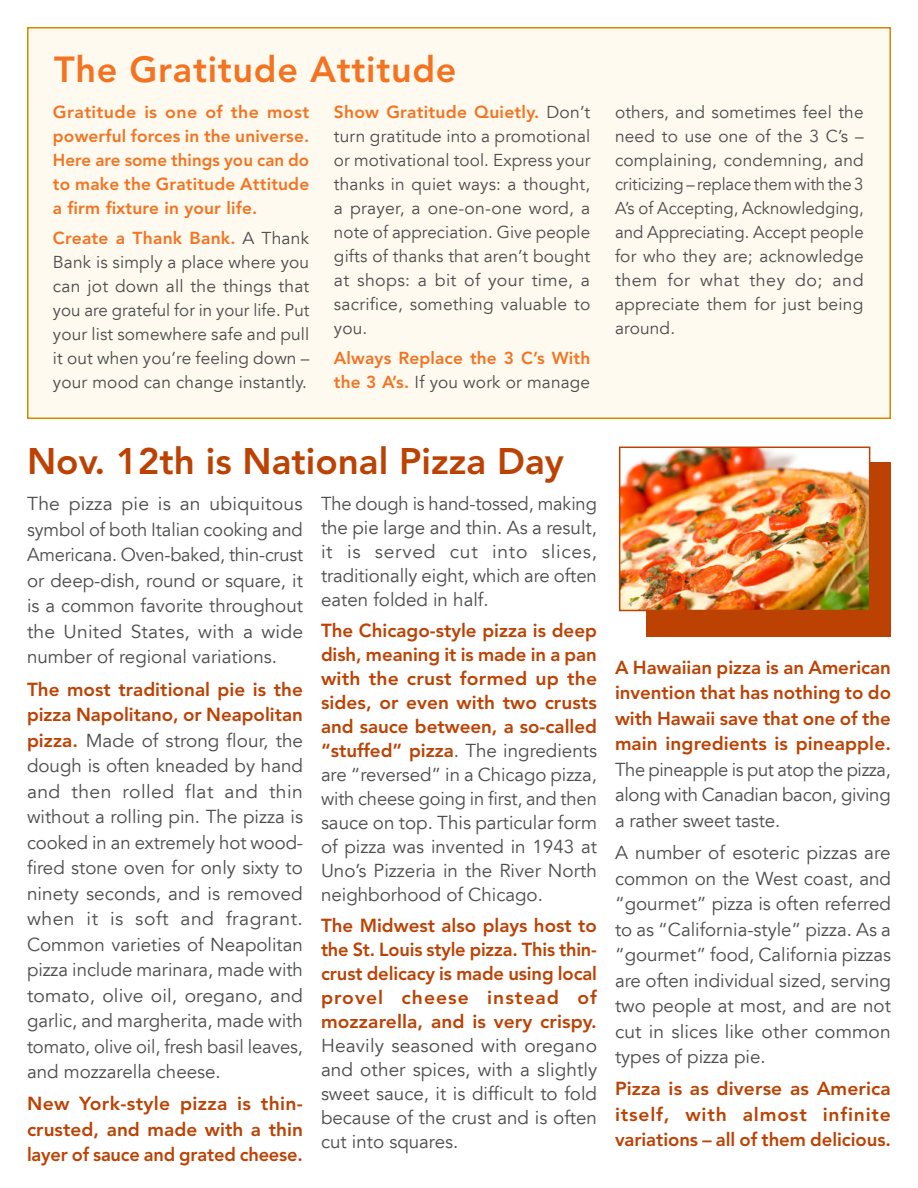
<style>
.page{position:relative;width:918px;height:1188px;background:#fff}
.page>*{position:absolute;margin:0;border:0;box-sizing:border-box;transform-origin:0 0}
.t1{font:800 36.75px "Avenir LT Std";color:#bc4203}
.t2{font:800 36px "Avenir LT Std";letter-spacing:.02em;color:#f37321}
.t3{font:18.75px/25.5px "Avenir LT";color:#4b4c4d;text-align:justify}
.t4{font:800 18.75px/25.5px "Avenir LT Std";letter-spacing:.005em;color:#bc4203;text-align:justify}
.t5{font:17.25px/24px "Avenir LT";letter-spacing:.015em;color:#4b4c4d;text-align:justify}
.t6{font:800 17.25px/24px "Avenir LT Std";letter-spacing:.01em;color:#f37321;text-align:justify}
.s1{font-family:"Avenir LT Std";font-weight:800;color:#f37321}
.s2{font-family:"Avenir LT";font-weight:400;color:#4b4c4d}
.s3{font-family:"Avenir LT Std";font-weight:800;color:#bc4203}
</style>
<div class="page">
<div style="left:27px;top:27px;width:864px;height:392px;background:#fefaf0;border:2px solid #d78800"></div>
<div style="left:647px;top:462px;width:244px;height:174px;background:#bc4203"></div>
<img style="left:622px;top:450px;width:245px;height:158px">
<div style="left:619px;top:447px;width:251px;height:164px;border:2px solid #bc4203"></div>
<p class="t2" style="left:54px;top:48px;width:404px">The Gratitude Attitude</p>
<p class="t6" style="left:53px;top:100px;width:258px">Gratitude is one of the most powerful forces in the universe.<br>Here are some things you can do to make the Gratitude Attitude a firm fixture in your life.</p>
<p class="t5" style="left:53px;top:227px;width:258px"><span class="s1">Create a Thank Bank.</span> A Thank Bank is simply a place where you can jot down all the things that you are grateful for in your life. Put your list somewhere safe and pull it out when you’re feeling down – your mood can change instantly.</p>
<p class="t5" style="left:334px;top:100px;width:258px"><span class="s1">Show Gratitude Quietly.</span> Don’t turn gratitude into a promotional or motivational tool. Express your thanks in quiet ways: a thought, a prayer, a one-on-one word, a note of appreciation. Give people gifts of thanks that aren’t bought at shops: a bit of your time, a sacrifice, something valuable to you.</p>
<p class="t6" style="left:334px;top:346px;width:258px">Always Replace the 3 C’s With the 3 A’s. <span class="s2">If you work or manage</span></p>
<p class="t5" style="left:615px;top:100px;width:250px">others, and sometimes feel the need to use one of the 3 C’s – complaining, condemning, and criticizing – replace them with the 3<br>A’s of Accepting, Acknowledging, and Appreciating. Accept people for who they are; acknowledge them for what they do; and appreciate them for just being around.</p>
<p class="t1" style="left:27px;top:440px;width:538px">Nov. 12th is National Pizza Day</p>
<p class="t3" style="left:27px;top:492px;width:278px">The pizza pie is an ubiquitous symbol of both Italian cooking and Americana. Oven-baked, thin-crust or deep-dish, round or square, it is a common favorite throughout the United States, with a wide number of regional variations.</p>
<p class="t3" style="left:27px;top:677px;width:278px"><span class="s3">The most traditional pie is the pizza Napolitano, or Neapolitan pizza.</span> Made of strong flour, the dough is often kneaded by hand and then rolled flat and thin without a rolling pin. The pizza is cooked in an extremely hot wood&shy;fired stone oven for only sixty to ninety seconds, and is removed when it is soft and fragrant.<br>Common varieties of Neapolitan pizza include marinara, made with tomato, olive oil, oregano, and garlic, and margherita, made with tomato, olive oil, fresh basil leaves, and mozzarella cheese.</p>
<p class="t4" style="left:27px;top:1091px;width:278px">New York-style pizza is thin&shy;crusted, and made with a thin layer of sauce and grated cheese.</p>
<p class="t3" style="left:321px;top:492px;width:278px;line-height:24px">The dough is hand-tossed, making the pie large and thin. As a result, it is served cut into slices, traditionally eight, which are often eaten folded in half.</p>
<p class="t3" style="left:321px;top:619px;width:278px;line-height:24px"><span class="s3">The Chicago-style pizza is deep dish, meaning it is made in a pan with the crust formed up the sides, or even with two crusts and sauce between, a so-called “stuffed” pizza</span>. The ingredients are “reversed” in a Chicago pizza, with cheese going in first, and then sauce on top. This particular form of pizza was invented in 1943 at Uno’s Pizzeria in the River North neighborhood of Chicago.</p>
<p class="t4" style="left:321px;top:913px;width:278px;line-height:24px">The Midwest also plays host to the St. Louis style pizza. This thin&shy;crust delicacy is made using local provel cheese instead of mozzarella, and is very crispy.<br><span class="s2">Heavily seasoned with oregano and other spices, with a slightly sweet sauce, it is difficult to fold because of the crust and is often cut into squares.</span></p>
<p class="t4" style="left:615px;top:655px;width:278px">A Hawaiian pizza is an American invention that has nothing to do with Hawaii save that one of the main ingredients is pineapple.<br><span class="s2">The pineapple is put atop the pizza, along with Canadian bacon, giving a rather sweet taste.</span></p>
<p class="t3" style="left:615px;top:840px;width:278px">A number of esoteric pizzas are common on the West coast, and “gourmet” pizza is often referred to as “California-style” pizza. As a “gourmet” food, California pizzas are often individual sized, serving two people at most, and are not cut in slices like other common types of pizza pie.</p>
<p class="t4" style="left:615px;top:1076px;width:278px">Pizza is as diverse as America itself, with almost infinite variations – all of them delicious.</p>
</div>
